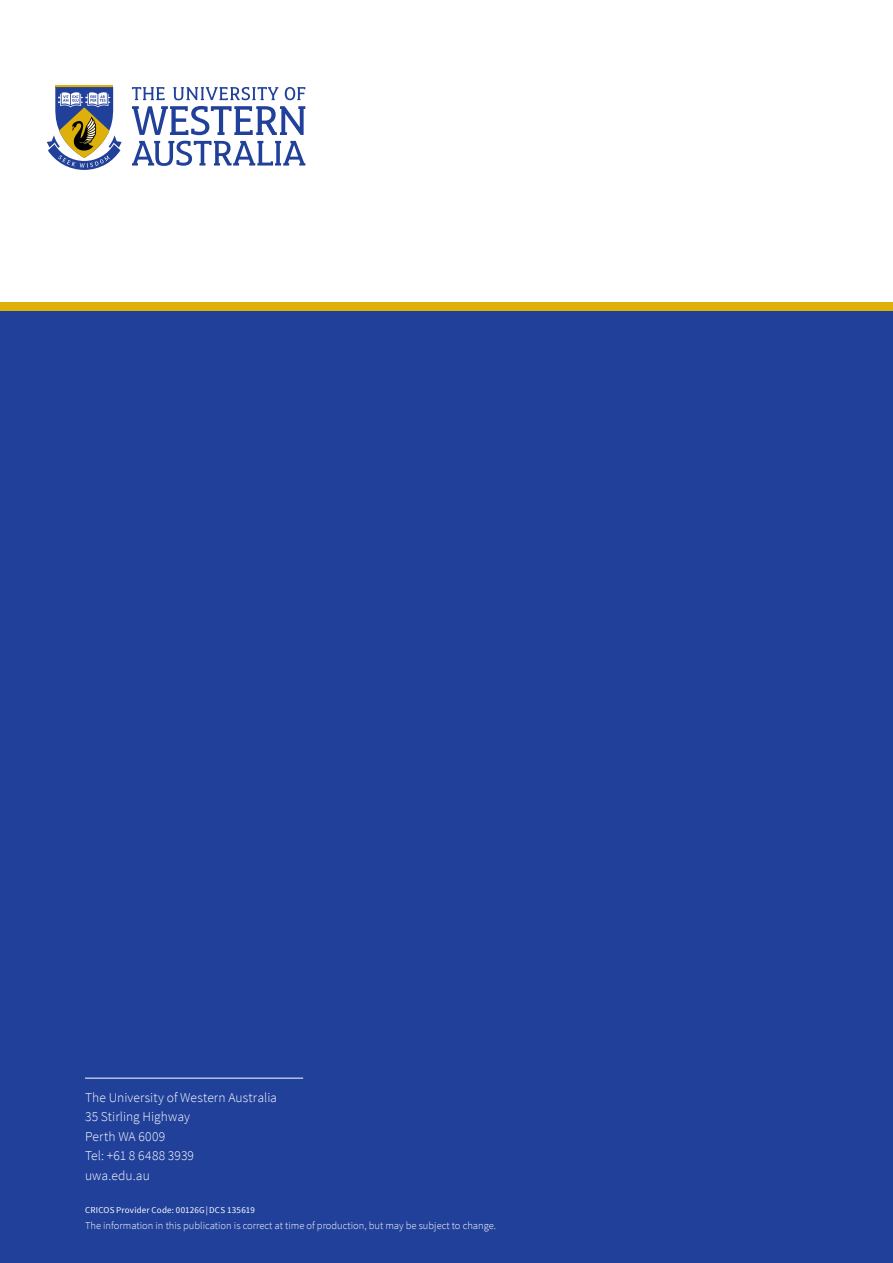
<style>
.page{position:relative;width:893px;height:1263px;background:#fff}
.page>*{position:absolute;margin:0;border:0;box-sizing:border-box;transform-origin:0 0}
.t1{font:300 13.5px/19.5px "Source Sans Pro";letter-spacing:.005em;color:#fff}
.t2{font:300 10.5px "Source Sans Pro";color:#fff}
.t3{font:9px "Source Sans Pro";letter-spacing:.02em;color:#fff}
</style>
<div class="page">
<div style="left:0;top:308px;width:893px;height:955px;background:#21409a"></div>
<div style="left:0;top:302px;width:893px;height:8px;background:#ddb00a"></div>
<hr style="left:85px;top:1078px;width:218px;height:1px;background:#fff">
<hr style="left:55px;top:85px;width:58px;height:2px;background:#ddb00a">
<svg style="left:132px;top:87px;width:33px;height:13px"></svg>
<svg style="left:173px;top:87px;width:105px;height:13px"></svg>
<svg style="left:285px;top:87px;width:20px;height:13px"></svg>
<svg style="left:132px;top:106px;width:173px;height:29px"></svg>
<svg style="left:132px;top:141px;width:173px;height:25px"></svg>
<svg style="left:47px;top:87px;width:75px;height:83px"></svg>
<p class="t1" style="left:85px;top:1088px;width:193px">The University of Western Australia<br>35 Stirling Highway<br>Perth WA 6009<br>Tel: +61 8 6488 3939<br>uwa.edu.au</p>
<p class="t3" style="left:85px;top:1204px;width:172px">CRICOS Provider Code: 00126G|DCS 135619</p>
<p class="t2" style="left:85px;top:1219px;width:413px">The information in this publication is correct at time of production, but may be subject to change.</p>
</div>
